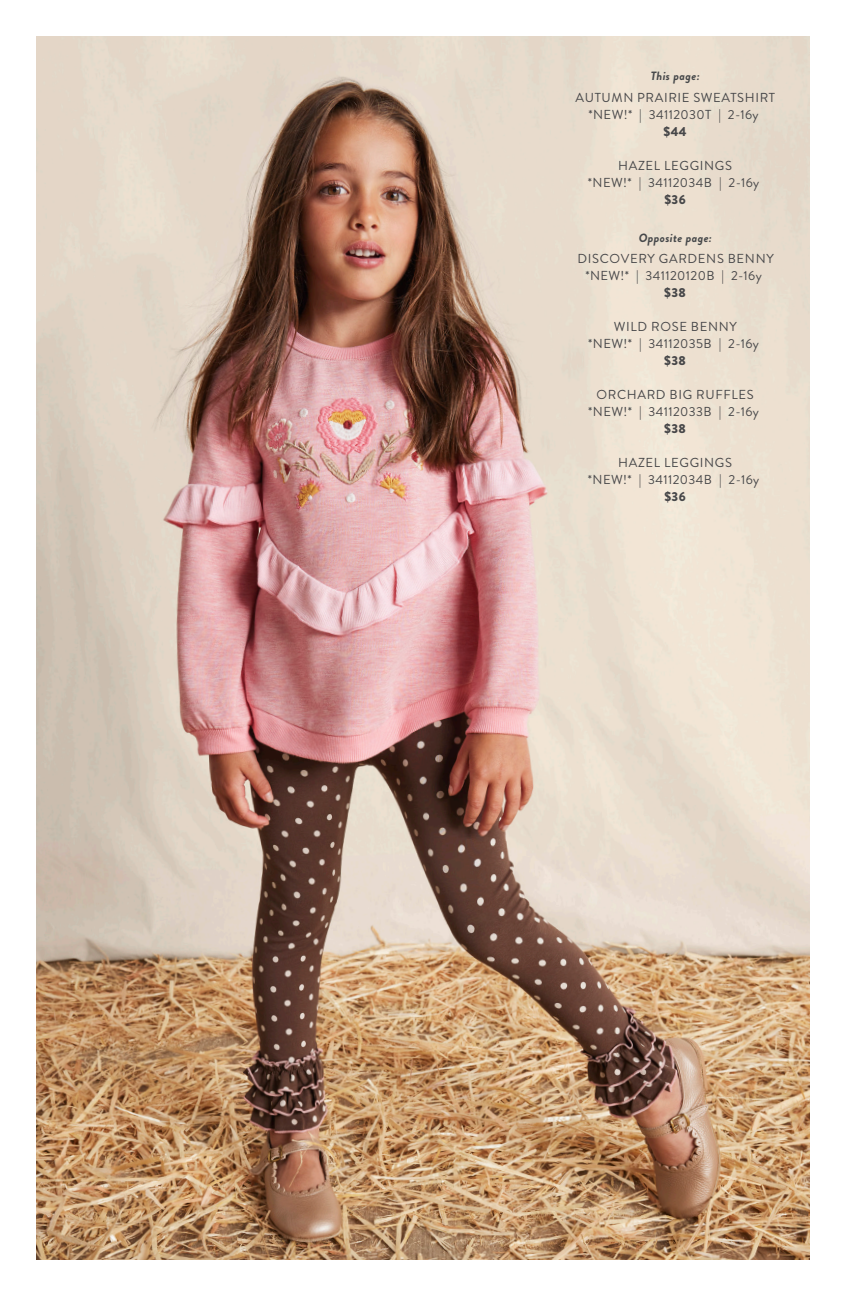
<style>
.page{position:relative;width:846px;height:1296px;background:#fff}
.page>*{position:absolute;margin:0;border:0;box-sizing:border-box;transform-origin:0 0}
.t1{font:13px/17px "Brandon Grotesque";letter-spacing:.045em;color:#474749;text-align:center}
.t2{font:900 13px "Brandon Grotesque";letter-spacing:.03em;color:#474749}
.t3{font:italic 700 12px "Brandon Grotesque";letter-spacing:.03em;color:#46484a}
</style>
<div class="page">
<hr style="left:0;top:0;width:1px;height:1296px;background:#c9b995">
<img style="left:36px;top:36px;width:774px;height:1224px">
<p class="t3" style="left:651px;top:68px;width:51px">This page:</p>
<p class="t1" style="left:576px;top:89px;width:201px">AUTUMN PRAIRIE SWEATSHIRT *NEW!* | 34112030T | 2-16y</p>
<p class="t2" style="left:663px;top:122px;width:25px">$44</p>
<p class="t1" style="left:588px;top:157px;width:173px">HAZEL LEGGINGS<br>*NEW!* | 34112034B | 2-16y</p>
<p class="t2" style="left:664px;top:190px;width:23px">$36</p>
<p class="t3" style="left:639px;top:229px;width:75px">Opposite page:</p>
<p class="t1" style="left:577px;top:251px;width:198px">DISCOVERY GARDENS BENNY *NEW!* | 341120120B | 2-16y</p>
<p class="t2" style="left:664px;top:284px;width:23px">$38</p>
<p class="t1" style="left:588px;top:319px;width:172px">WILD ROSE BENNY<br>*NEW!* | 34112035B | 2-16y</p>
<p class="t2" style="left:664px;top:352px;width:23px">$38</p>
<p class="t1" style="left:588px;top:387px;width:172px">ORCHARD BIG RUFFLES *NEW!* | 34112033B | 2-16y</p>
<p class="t2" style="left:664px;top:420px;width:23px">$38</p>
<p class="t1" style="left:588px;top:455px;width:173px">HAZEL LEGGINGS<br>*NEW!* | 34112034B | 2-16y</p>
<p class="t2" style="left:664px;top:488px;width:23px">$36</p>
</div>
